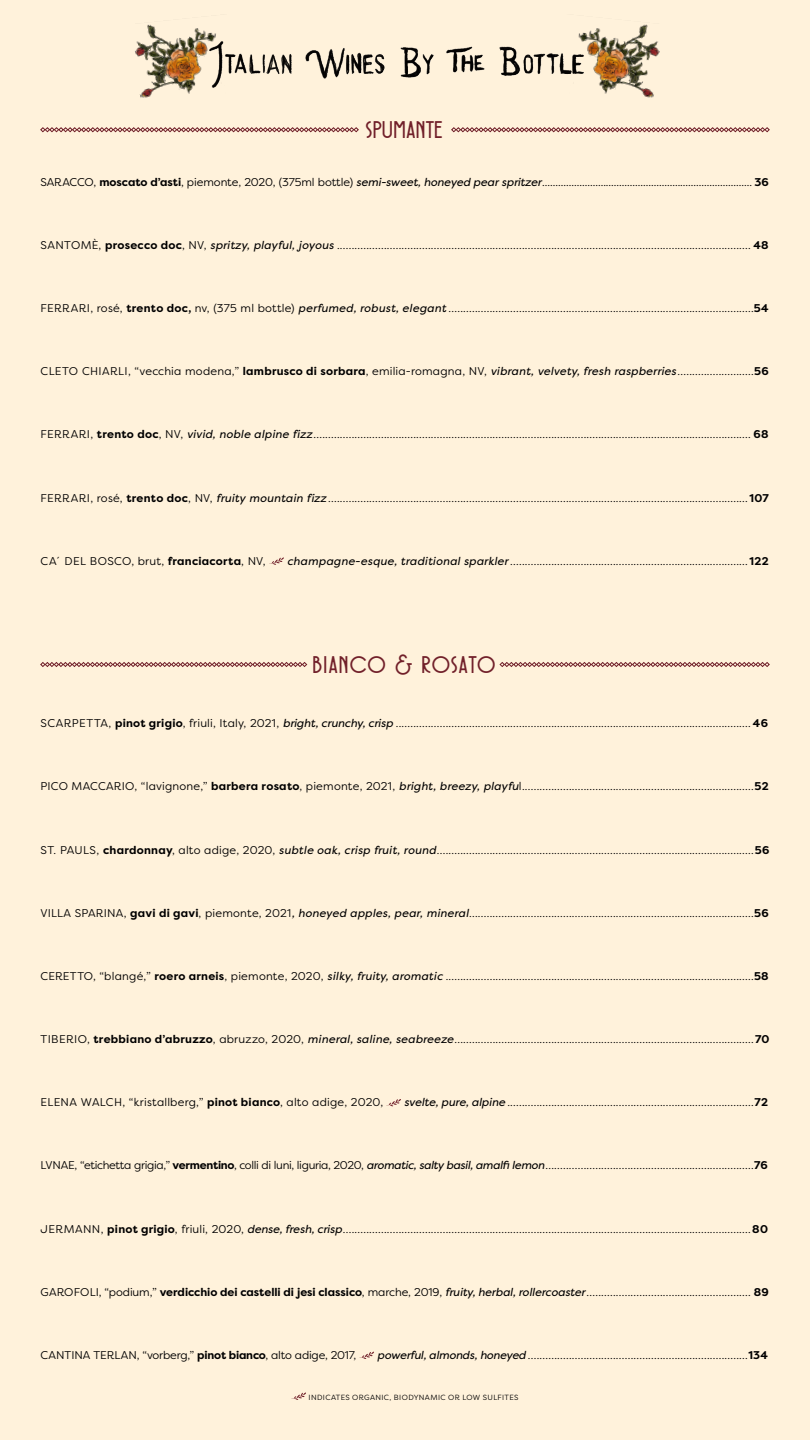
<style>
.page{position:relative;width:810px;height:1440px;background:#fff2db}
.page>*{position:absolute;margin:0;border:0;box-sizing:border-box;transform-origin:0 0}
.t1{font:22.5px "Prizefighter One";letter-spacing:.015em;color:#71202a}
.t2{font:11.25px "Filson Pro";letter-spacing:.015em;color:#000}
.t3{font:11.25px "Filson Pro";letter-spacing:-.005em;color:#000}
.t4{font:11.25px "Filson Pro";letter-spacing:.035em;color:#000}
.t5{font:11.25px "Filson Pro";letter-spacing:-.03em;color:#000}
.t6{font:11.25px "Filson Pro";letter-spacing:-.015em;color:#000}
.t7{font:7.5px "Filson Pro";letter-spacing:.045em;color:#000}
.s1{font-weight:700}
.s2{font-style:italic}
</style>
<div class="page">
<svg style="left:269px;top:557px;width:15px;height:8px"></svg>
<svg style="left:386px;top:1099px;width:15px;height:7px"></svg>
<svg style="left:359px;top:1352px;width:15px;height:7px"></svg>
<svg style="left:40px;top:127px;width:319px;height:5px"></svg>
<svg style="left:40px;top:662px;width:267px;height:5px"></svg>
<svg style="left:500px;top:662px;width:270px;height:5px"></svg>
<svg style="left:451px;top:127px;width:319px;height:5px"></svg>
<img style="left:236px;top:46px;width:322px;height:33px">
<img style="left:558px;top:24px;width:101px;height:74px">
<img style="left:135px;top:24px;width:101px;height:74px">
<svg style="left:291px;top:1393px;width:15px;height:7px"></svg>
<h1 class="t1" style="left:366px;top:116px;width:79px">SPUMANTE</h1>
<p class="t3" style="left:40px;top:174px;width:730px">SARACCO, <span class="s1">moscato d’asti</span>, piemonte, 2020, (375ml bottle) <span class="s2">semi-sweet, honeyed pear spritzer</span>............................................................................... <span class="s1">36</span></p>
<p class="t2" style="left:41px;top:238px;width:730px">SANTOMÈ, <span class="s1">prosecco doc</span>, NV, <span class="s2">spritzy, playful, joyous</span> ............................................................................................................................................. <span class="s1">48</span></p>
<p class="t2" style="left:41px;top:301px;width:730px">FERRARI, rosé, <span class="s1">trento doc,</span> nv, (375 ml bottle) <span class="s2">perfumed, robust, elegant</span> ........................................................................................................<span class="s1">54</span></p>
<p class="t2" style="left:41px;top:364px;width:730px">CLETO CHIARLI, “vecchia modena,” <span class="s1">lambrusco di sorbara</span>, emilia-romagna, NV, <span class="s2">vibrant, velvety, fresh raspberries</span>..........................<span class="s1">56</span></p>
<p class="t4" style="left:41px;top:427px;width:730px">FERRARI, <span class="s1">trento doc</span>, NV, <span class="s2">vivid, noble alpine fizz</span>..................................................................................................................................................... <span class="s1">68</span></p>
<p class="t2" style="left:41px;top:490px;width:730px">FERRARI, rosé, <span class="s1">trento doc</span>, NV, <span class="s2">fruity mountain fizz</span> ............................................................................................................................................... <span class="s1">107</span></p>
<p class="t2" style="left:41px;top:553px;width:227px">CA´ DEL BOSCO, brut, <span class="s1">franciacorta</span>, NV,</p>
<p class="t2" style="left:287px;top:553px;width:483px"><span class="s2">champagne-esque, traditional sparkler</span>................................................................................. <span class="s1">122</span></p>
<h1 class="t1" style="left:314px;top:652px;width:184px">BIANCO &amp; ROSATO</h1>
<p class="t2" style="left:41px;top:716px;width:729px">SCARPETTA, <span class="s1">pinot grigio</span>, friuli, Italy, 2021, <span class="s2">bright, crunchy, crisp</span> ......................................................................................................................... <span class="s1">46</span></p>
<p class="t2" style="left:40px;top:779px;width:730px">PICO MACCARIO, “lavignone,” <span class="s1">barbera rosato</span>, piemonte, 2021, <span class="s2">bright, breezy, playfu</span>l...............................................................................<span class="s1">52</span></p>
<p class="t2" style="left:41px;top:842px;width:730px">ST. PAULS, <span class="s1">chardonnay</span>, alto adige, 2020, <span class="s2">subtle oak, crisp fruit, round</span>............................................................................................................<span class="s1">56</span></p>
<p class="t2" style="left:40px;top:905px;width:730px">VILLA SPARINA, <span class="s1">gavi di gavi</span>, piemonte, 2021<span class="s2">, honeyed apples, pear, mineral</span>.................................................................................................<span class="s1">56</span></p>
<p class="t2" style="left:40px;top:969px;width:730px">CERETTO, “blangé,” <span class="s1">roero arneis</span>, piemonte, 2020, <span class="s2">silky, fruity, aromatic</span> .........................................................................................................<span class="s1">58</span></p>
<p class="t2" style="left:41px;top:1032px;width:730px">TIBERIO, <span class="s1">trebbiano d’abruzzo</span>, abruzzo, 2020, <span class="s2">mineral, saline, seabreeze</span>......................................................................................................<span class="s1">70</span></p>
<p class="t2" style="left:41px;top:1095px;width:344px">ELENA WALCH, “kristallberg,” <span class="s1">pinot bianco</span>, alto adige, 2020,</p>
<p class="t2" style="left:404px;top:1095px;width:365px"><span class="s2">svelte, pure, alpine</span> ....................................................................................<span class="s1">72</span></p>
<p class="t5" style="left:41px;top:1158px;width:729px">LVNAE, “etichetta grigia,” <span class="s1">vermentino</span>, colli di luni, liguria, 2020, <span class="s2">aromatic, salty basil, amalfi lemon</span>.......................................................................<span class="s1">76</span></p>
<p class="t2" style="left:41px;top:1221px;width:729px">JERMANN, <span class="s1">pinot grigio</span>, friuli, 2020, <span class="s2">dense, fresh, crisp</span>...........................................................................................................................................<span class="s1">80</span></p>
<p class="t3" style="left:41px;top:1284px;width:730px">GAROFOLI, “podium,” <span class="s1">verdicchio dei castelli di jesi classico</span>, marche, 2019, <span class="s2">fruity, herbal, rollercoaster</span>........................................................ <span class="s1">89</span></p>
<p class="t6" style="left:41px;top:1348px;width:317px">CANTINA TERLAN, “vorberg,” <span class="s1">pinot bianco</span>, alto adige, 2017,</p>
<p class="t2" style="left:377px;top:1348px;width:392px"><span class="s2">powerful, almonds, honeyed</span> ...........................................................................<span class="s1">134</span></p>
<p class="t7" style="left:309px;top:1392px;width:211px">INDICATES ORGANIC, BIODYNAMIC OR LOW SULFITES</p>
</div>
